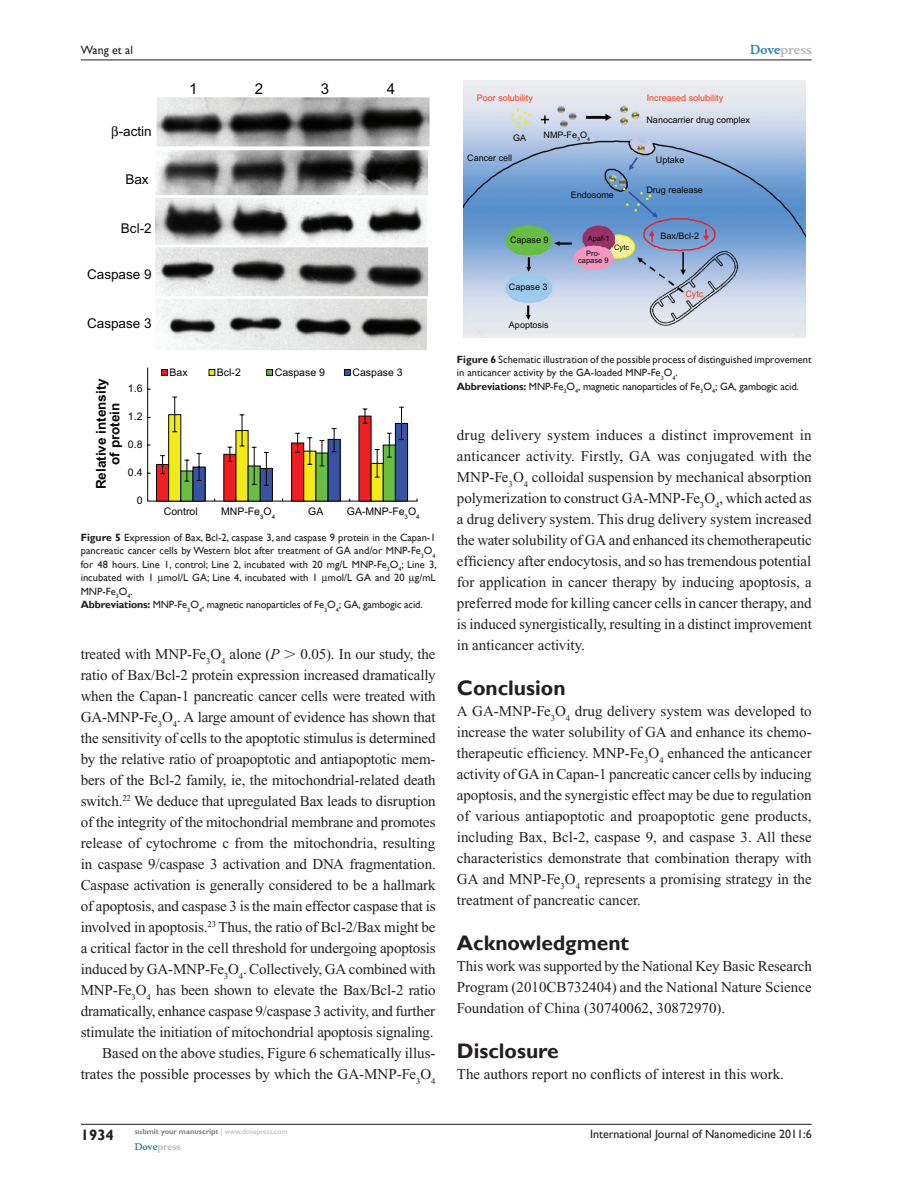
<style>
.page{position:relative;width:918px;height:1188px;background:#fff}
.page>*{position:absolute;margin:0;border:0;box-sizing:border-box;transform-origin:0 0}
.t1{font:700 21px "Gill Sans";color:#231f20}
.t2{font:15px/21px "Times New Roman";letter-spacing:-.01em;color:#231f20;text-align:justify}
.t3{font:700 15px "Gill Sans";color:#231f20}
.t4{font:15px "Arial";color:#040503}
.t5{font:13.5px "Arial";color:#040503}
.t6{font:700 13.5px/13.5px "Arial";color:#040503;text-align:center}
.t7{font:12px "Gill Sans";color:#231f20}
.t8{font:700 12px "Musee";color:#b8b9bc}
.t9{font:10.5px/13.5px "Gill Sans";color:#231f20}
.t10{font:10.5px "Arial";color:#040503}
.t11{font:9px "Arial";color:#040503}
.t12{font:9px "Arial";color:#ef3d22}
.t13{font:700 9px "Musee";color:#b8b9bc}
.t14{font:700 7.5px "Gill Sans";color:#808285}
.t15{font:7.5px/7.5px "Arial";color:#040503;text-align:center}
.s1{font-weight:700}
.s2{font-style:italic}
.s3{font-family:"Mathematical Pi One"}
.s4{font-weight:400;color:#b8b9bc}
.s5{color:#3485ae}
</style>
<div class="page">
<hr style="left:81px;top:1124px;width:731px;height:1px;background:#231f20">
<hr style="left:81px;top:60px;width:731px;height:1px;background:#231f20">
<img style="left:156px;top:97px;width:273px;height:253px">
<svg style="left:147px;top:367px;width:271px;height:135px"></svg>
<div style="left:161px;top:369px;width:7px;height:7px;background:#ee1f23;border:1px solid #040503"></div>
<svg style="left:209px;top:369px;width:6px;height:7px"></svg>
<div style="left:266px;top:369px;width:7px;height:7px;background:#69bd45;border:1px solid #040503"></div>
<div style="left:344px;top:369px;width:7px;height:7px;background:#3853a3;border:1px solid #040503"></div>
<img style="left:463px;top:81px;width:342px;height:257px">
<p class="t7" style="left:81px;top:43px;width:54px">Wang et al</p>
<p class="t5" style="left:119px;top:123px;width:35px">-actin</p>
<p class="t5" style="left:125px;top:171px;width:25px">Bax</p>
<p class="t4" style="left:189px;top:80px;width:10px">1</p>
<p class="t4" style="left:255px;top:80px;width:10px">2</p>
<p class="t4" style="left:321px;top:80px;width:10px">3</p>
<p class="t4" style="left:387px;top:80px;width:10px">4</p>
<p class="t5" style="left:121px;top:221px;width:32px">Bcl-2</p>
<p class="t5" style="left:87px;top:266px;width:66px">Caspase 9</p>
<p class="t5" style="left:87px;top:315px;width:66px">Caspase 3</p>
<p class="t6" style="left:95px;top:489px;width:113px;rotate:-90deg">Relative intensity of protein</p>
<p class="t10" style="left:128px;top:383px;width:16px">1.6</p>
<p class="t10" style="left:128px;top:411px;width:16px">1.2</p>
<p class="t10" style="left:128px;top:438px;width:16px">0.8</p>
<p class="t10" style="left:128px;top:466px;width:16px">0.4</p>
<p class="t10" style="left:137px;top:494px;width:7px">0</p>
<p class="t10" style="left:170px;top:367px;width:20px">Bax</p>
<p class="t10" style="left:217px;top:367px;width:25px">Bcl-2</p>
<p class="t10" style="left:275px;top:367px;width:52px">Caspase 9</p>
<p class="t10" style="left:353px;top:367px;width:52px">Caspase 3</p>
<p class="t10" style="left:164px;top:506px;width:35px">Control</p>
<p class="t10" style="left:221px;top:506px;width:56px">MNP-Fe<sub>3</sub>O<sub>4</sub></p>
<p class="t10" style="left:308px;top:506px;width:17px">GA</p>
<p class="t10" style="left:347px;top:506px;width:74px">GA-MNP-Fe<sub>3</sub>O<sub>4</sub></p>
<p class="t9" style="left:81px;top:531px;width:357px"><span class="s1">Figure 5</span> Expression of Bax, Bcl-2, caspase 3, and caspase 9 protein in the Capan-1 pancreatic cancer cells by Western blot after treatment of GA and/or MNP-Fe<sub>3</sub>O<sub>4 </sub>for 48 hours. Line 1, control; Line 2, incubated with 20 mg/L MNP-Fe<sub>3</sub>O<sub>4</sub>; Line 3, incubated with 1 mol/L GA; Line 4, incubated with 1 mol/L GA and 20 g/mL MNP-Fe<sub>3</sub>O<sub>4</sub>.<br><span class="s1">Abbreviations:</span> MNP-Fe<sub>3</sub>O<sub>4</sub>, magnetic nanoparticles of Fe<sub>3</sub>O<sub>4</sub>; GA, gambogic acid.</p>
<p class="t2" style="left:81px;top:644px;width:357px;text-align:right">treated with MNP-Fe<sub>3</sub>O<sub>4</sub> alone (<span class="s2">P</span> <span class="s3">.</span> 0.05). In our study, the ratio of Bax/Bcl-2 protein expression increased dramatically when the Capan-1 pancreatic cancer cells were treated with GA-MNP-Fe<sub>3</sub>O<sub>4</sub>. A large amount of evidence has shown that the sensitivity of cells to the apoptotic stimulus is determined by the relative ratio of proapoptotic and antiapoptotic mem&shy;bers of the Bcl-2 family, ie, the mitochondrial-related death switch.<sup>22</sup> We deduce that upregulated Bax leads to disruption of the integrity of the mitochondrial membrane and promotes release of cytochrome c from the mitochondria, resulting in caspase 9/caspase 3 activation and DNA fragmentation.<br>Caspase activation is generally considered to be a hallmark of apoptosis, and caspase 3 is the main effector caspase that is involved in apoptosis.<sup>23</sup> Thus, the ratio of Bcl-2/Bax might be a critical factor in the cell threshold for undergoing apoptosis induced by GA-MNP-Fe<sub>3</sub>O<sub>4</sub>. Collectively, GA combined with MNP-Fe<sub>3</sub>O<sub>4</sub> has been shown to elevate the Bax/Bcl-2 ratio dramatically, enhance caspase 9/caspase 3 activity, and further stimulate the initiation of mitochondrial apoptosis signaling.<br>Based on the above studies, Figure 6 schematically illus&shy;trates the possible processes by which the GA-MNP-Fe<sub>3</sub>O<sub>4</sub></p>
<p class="t3" style="left:81px;top:1126px;width:35px">1934</p>
<p class="t14" style="left:135px;top:1127px;width:154px">submit your manuscript <span class="s4">| www.dovepress.com</span></p>
<p class="t13" style="left:135px;top:1141px;width:48px"><span class="s5">Dove</span>press</p>
<p class="t12" style="left:477px;top:92px;width:58px">Poor solubility</p>
<p class="t12" style="left:647px;top:92px;width:78px">Increased solubility</p>
<p class="t8" style="left:750px;top:43px;width:63px"><span class="s5">Dove</span>press</p>
<p class="t11" style="left:513px;top:133px;width:15px">GA</p>
<p class="t11" style="left:467px;top:153px;width:47px">Cancer cell</p>
<p class="t11" style="left:544px;top:129px;width:48px">NMP-Fe<sub>3</sub>O<sub>4</sub></p>
<p class="t11" style="left:571px;top:190px;width:45px">Endosome</p>
<p class="t11" style="left:510px;top:235px;width:40px">Capase 9</p>
<p class="t11" style="left:509px;top:282px;width:40px">Capase 3</p>
<p class="t11" style="left:509px;top:320px;width:41px">Apoptosis</p>
<p class="t15" style="left:588px;top:234px;width:24px">Apaf-1</p>
<p class="t15" style="left:614px;top:243px;width:16px">Cytc</p>
<p class="t15" style="left:578px;top:249px;width:32px">Pro&shy;capase 9</p>
<p class="t11" style="left:647px;top:115px;width:105px">Nanocarrier drug complex</p>
<p class="t11" style="left:656px;top:155px;width:30px">Uptake</p>
<p class="t11" style="left:646px;top:185px;width:58px">Drug realease</p>
<p class="t11" style="left:661px;top:231px;width:40px">Bax/Bcl-2</p>
<p class="t12" style="left:685px;top:288px;width:19px">Cytc</p>
<p class="t9" style="left:457px;top:352px;width:356px"><span class="s1">Figure 6</span> Schematic illustration of the possible process of distinguished improvement in anticancer activity by the GA-loaded MNP-Fe<sub>3</sub>O<sub>4</sub>.<br><span class="s1">Abbreviations:</span> MNP-Fe<sub>3</sub>O<sub>4</sub>, magnetic nanoparticles of Fe<sub>3</sub>O<sub>4</sub>; GA, gambogic acid.</p>
<p class="t2" style="left:457px;top:425px;width:357px">drug delivery system induces a distinct improvement in anticancer activity. Firstly, GA was conjugated with the MNP-Fe<sub>3</sub>O<sub>4</sub> colloidal suspension by mechanical absorption polymerization to construct GA-MNP-Fe<sub>3</sub>O<sub>4</sub>, which acted as a drug delivery system. This drug delivery system increased the water solubility of GA and enhanced its chemotherapeutic efficiency after endocytosis, and so has tremendous potential for application in cancer therapy by inducing apoptosis, a preferred mode for killing cancer cells in cancer therapy, and is induced synergistically, resulting in a distinct improvement in anticancer activity.</p>
<h1 class="t1" style="left:457px;top:676px;width:110px">Conclusion</h1>
<p class="t2" style="left:457px;top:701px;width:356px">A GA-MNP-Fe<sub>3</sub>O<sub>4</sub> drug delivery system was developed to increase the water solubility of GA and enhance its chemo&shy;therapeutic efficiency. MNP-Fe<sub>3</sub>O<sub>4</sub> enhanced the anticancer activity of GA in Capan-1 pancreatic cancer cells by inducing apoptosis, and the synergistic effect may be due to regulation of various antiapoptotic and proapoptotic gene products, including Bax, Bcl-2, caspase 9, and caspase 3. All these characteristics demonstrate that combination therapy with GA and MNP-Fe<sub>3</sub>O<sub>4</sub> represents a promising strategy in the treatment of pancreatic cancer.</p>
<h1 class="t1" style="left:457px;top:931px;width:174px">Acknowledgment</h1>
<p class="t2" style="left:457px;top:956px;width:357px">This work was supported by the National Key Basic Research Program (2010CB732404) and the National Nature Science Foundation of China (30740062, 30872970).</p>
<h1 class="t1" style="left:457px;top:1039px;width:103px">Disclosure</h1>
<p class="t2" style="left:457px;top:1064px;width:329px">The authors report no conflicts of interest in this work.</p>
<p class="t7" style="left:590px;top:1127px;width:223px">International Journal of Nanomedicine 2011:6</p>
</div>
